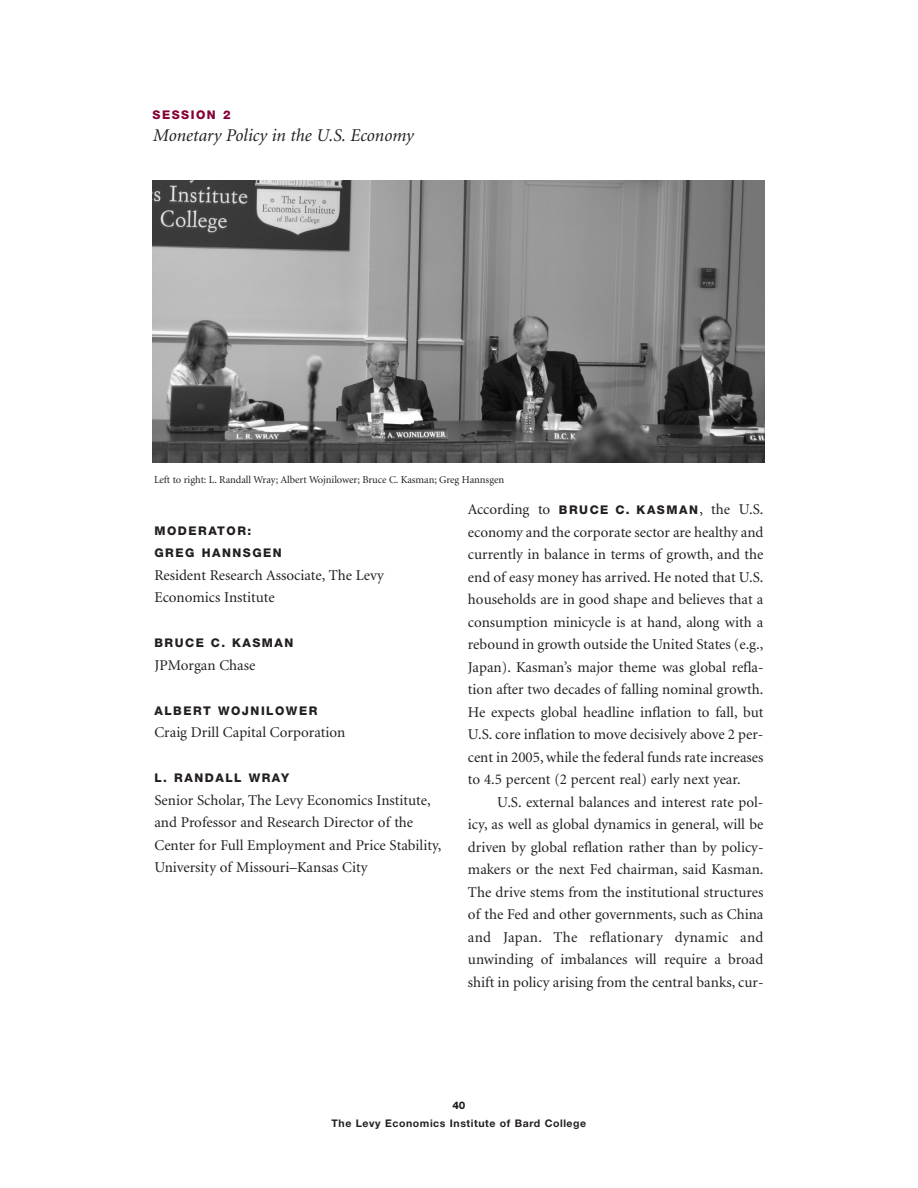
<style>
.page{position:relative;width:918px;height:1188px;background:#fff}
.page>*{position:absolute;margin:0;border:0;box-sizing:border-box;transform-origin:0 0}
.t1{font:italic 18px "Minion";color:#231f20}
.t2{font:15px/22.5px "Minion";color:#231f20}
.t3{font:800 12px/22.5px "Helvetica Neue";letter-spacing:.125em;color:#231f20}
.t4{font:800 12px "Helvetica Neue";letter-spacing:.125em;color:#860037}
.t5{font:10.5px "Minion";letter-spacing:-.005em;color:#231f20}
.t6{font:700 10.5px "Helvetica Neue";letter-spacing:.055em;color:#231f20}
.t7{font:800 10.5px "Helvetica Neue";color:#231f20}
.s1{font-family:"Helvetica Neue";font-weight:800;font-size:12px}
</style>
<div class="page">
<img style="left:153px;top:180px;width:612px;height:283px">
<p class="t4" style="left:153px;top:110px;width:80px">SESSION 2</p>
<p class="t1" style="left:153px;top:128px;width:262px">Monetary Policy in the U.S. Economy</p>
<p class="t5" style="left:154px;top:476px;width:352px">Left to right: L. Randall Wray; Albert Wojnilower; Bruce C. Kasman; Greg Hannsgen</p>
<p class="t3" style="left:154px;top:520px;width:129px">MODERATOR:<br>GREG HANNSGEN</p>
<p class="t2" style="left:154px;top:565px;width:231px">Resident Research Associate, The Levy<br>Economics Institute</p>
<p class="t3" style="left:154px;top:633px;width:140px">BRUCE C. KASMAN</p>
<p class="t2" style="left:154px;top:655px;width:102px">JPMorgan Chase</p>
<p class="t3" style="left:154px;top:700px;width:164px">ALBERT WOJNILOWER</p>
<p class="t2" style="left:154px;top:723px;width:193px">Craig Drill Capital Corporation</p>
<p class="t3" style="left:154px;top:768px;width:136px">L. RANDALL WRAY</p>
<p class="t2" style="left:154px;top:790px;width:289px">Senior Scholar, The Levy Economics Institute, and Professor and Research Director of the Center for Full Employment and Price Stability, University of Missouri–Kansas City</p>
<p class="t2" style="left:468px;top:500px;width:297px;text-align:justify">According to <span class="s1">BRUCE C. KASMAN</span>, the U.S. economy and the corporate sector are healthy and currently in balance in terms of growth, and the end of easy money has arrived. He noted that U.S. households are in good shape and believes that a consumption minicycle is at hand, along with a rebound in growth outside the United States (e.g., Japan). Kasman’s major theme was global refla&shy;tion after two decades of falling nominal growth.<br>He expects global headline inflation to fall, but U.S. core inflation to move decisively above 2 per&shy;cent in 2005, while the federal funds rate increases to 4.5 percent (2 percent real) early next year.</p>
<p class="t2" style="left:468px;top:792px;width:297px;text-align:justify;text-indent:29px">U.S. external balances and interest rate pol&shy;icy, as well as global dynamics in general, will be driven by global reflation rather than by policy&shy;makers or the next Fed chairman, said Kasman.<br>The drive stems from the institutional structures of the Fed and other governments, such as China and Japan. The reflationary dynamic and unwinding of imbalances will require a broad shift in policy arising from the central banks, cur-</p>
<p class="t7" style="left:452px;top:1102px;width:15px">40</p>
<p class="t6" style="left:332px;top:1120px;width:256px">The Levy Economics Institute of Bard College</p>
</div>
